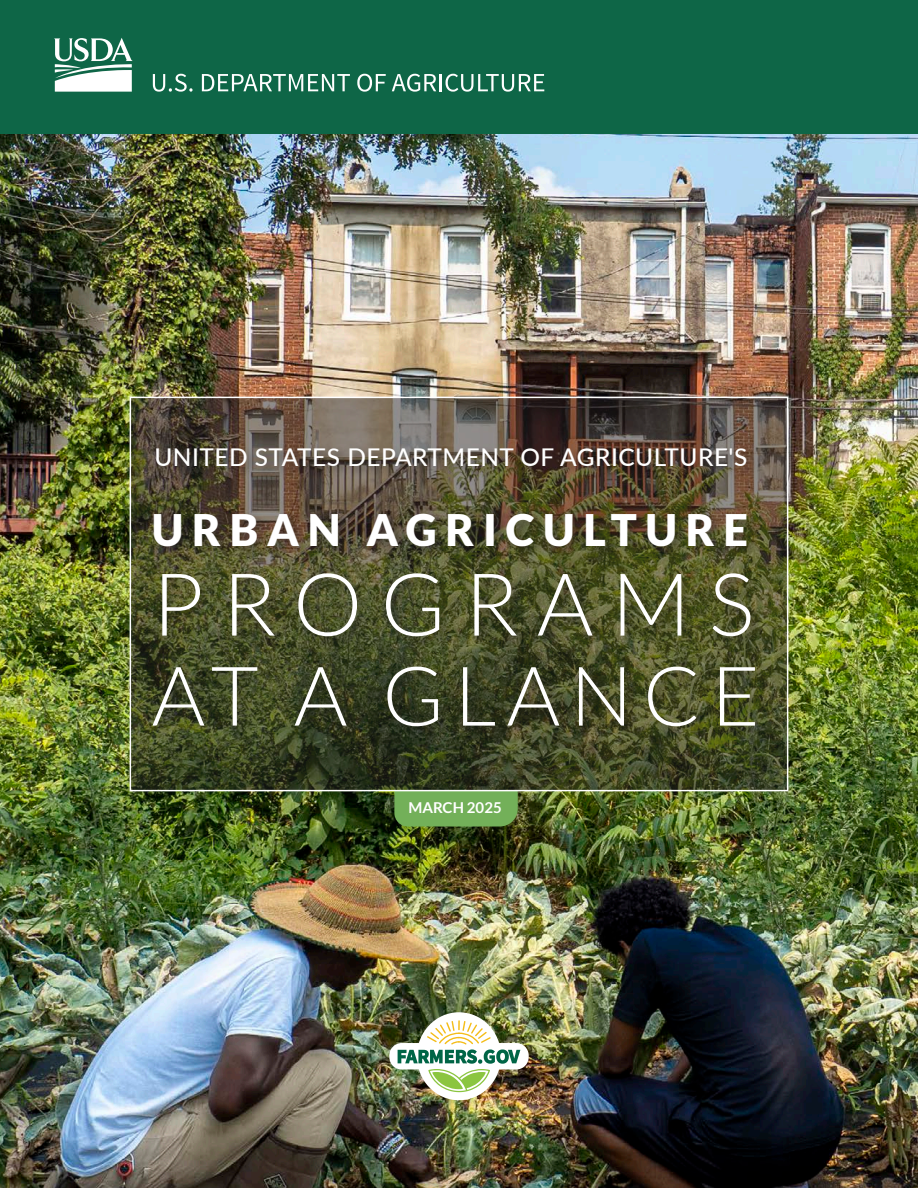
<style>
.page{position:relative;width:918px;height:1188px;background:#fff}
.page>*{position:absolute;margin:0;border:0;box-sizing:border-box;transform-origin:0 0}
.Cover-Title{font:300 87px "Lato";letter-spacing:.21em;color:#fff}
.Cover-Title-2{font:300 82.5px "Lato";letter-spacing:.125em;color:#fff}
.Cover-Title-3{font:900 43.5px "Lato";letter-spacing:.2em;color:#fff}
.Cover-USDA{font:500 24.45px "Lato";letter-spacing:.02em;color:#fff}
.t1{font:700 15px "Lato";color:#fff}
</style>
<div class="page">
<div style="left:0;top:0;width:918px;height:135px;background:#0e6647"></div>
<svg style="left:54px;top:38px;width:79px;height:54px"></svg>
<svg style="left:153px;top:74px;width:40px;height:18px"></svg>
<svg style="left:202px;top:74px;width:148px;height:17px"></svg>
<svg style="left:357px;top:74px;width:29px;height:18px"></svg>
<svg style="left:392px;top:74px;width:152px;height:18px"></svg>
<img style="left:0;top:135px;width:918px;height:1053px">
<img style="left:133px;top:400px;width:652px;height:388px">
<div style="left:389px;top:1043px;width:140px;height:26px;background:#fff;border-radius:12px"></div>
<div style="left:417px;top:1012px;width:84px;height:88px;background:#fff;border-radius:50%"></div>
<img style="left:398px;top:1020px;width:122px;height:72px">
<svg style="left:394px;top:791px;width:124px;height:36px;background:#71ab57"></svg>
<div style="left:130px;top:397px;width:658px;height:394px;border:2px solid #fff"></div>
<div style="left:153px;top:445px;width:606px;height:33px;background:#231f20;opacity:.5"></div>
<div style="left:150px;top:510px;width:618px;height:229px;background:#231f20;opacity:.5"></div>
<p class="Cover-USDA" style="left:154px;top:439px;width:595px">UNITED STATES DEPARTMENT OF AGRICULTURE'S</p>
<p class="Cover-Title-3" style="left:152px;top:504px;width:598px">URBAN AGRICULTURE</p>
<p class="Cover-Title" style="left:152px;top:558px;width:604px">PROGRAMS</p>
<p class="Cover-Title-2" style="left:152px;top:652px;width:610px">AT A GLANCE</p>
<p class="t1" style="left:409px;top:799px;width:95px">MARCH 2025</p>
</div>
